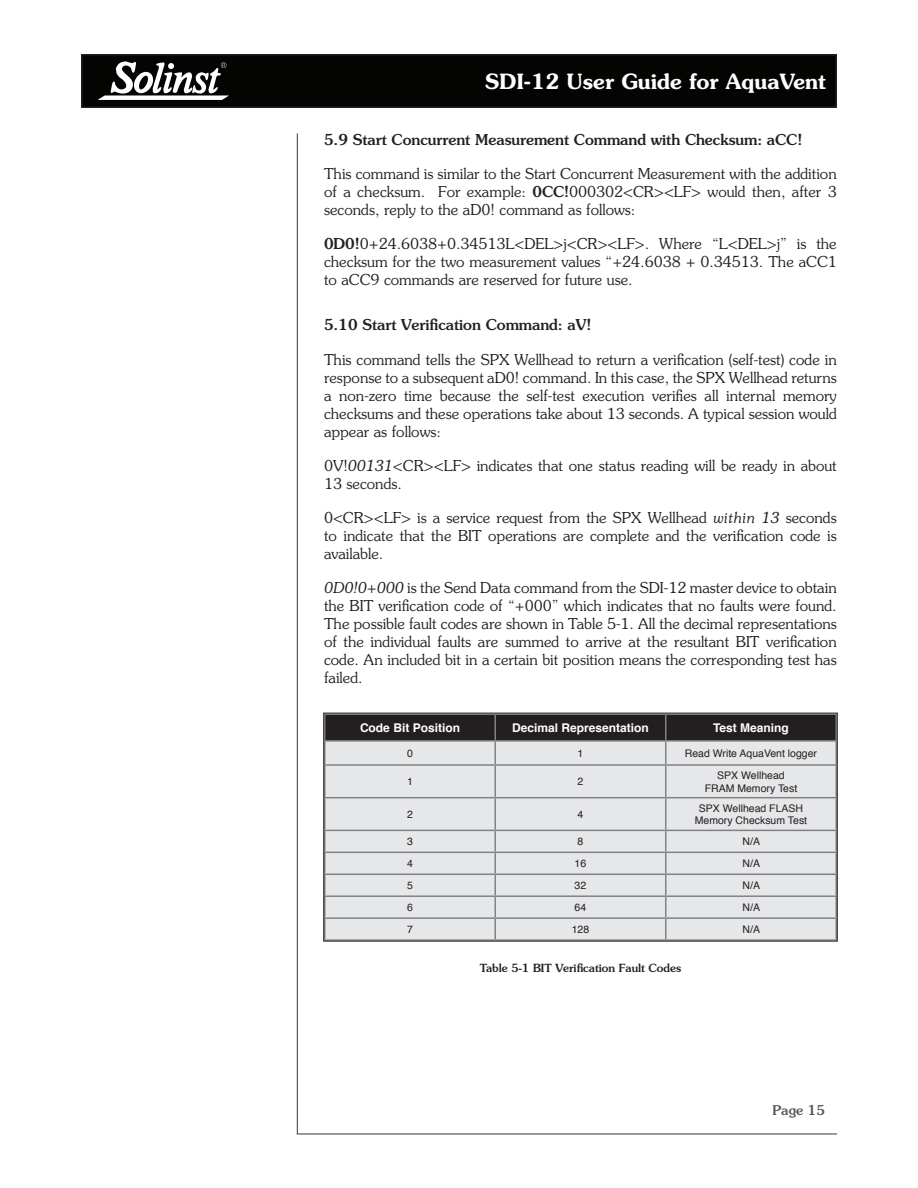
<style>
.page{position:relative;width:918px;height:1188px;background:#fff}
.page>*{position:absolute;margin:0;border:0;box-sizing:border-box;transform-origin:0 0}
.t1{font:600 21px "Souvenir Std";color:#fff}
.BODY_Text{font:300 15px/18px "Souvenir Std";color:#231f20;text-align:justify}
.BODY_Title_1_1{font:500 15px "Souvenir Std";color:#231f20}
.t2{font:500 13.5px "Souvenir Std";color:#57585a}
.Table_First_Column_T{font:700 12px "Helvetica";color:#fff}
.t3{font:500 11.25px "Souvenir Std";color:#231f20}
.Table_Text_7pt{font:10.5px/12.6px "Helvetica";color:#231f20;text-align:center}
.s1{font-weight:500}
.s2{font-style:italic}
</style>
<div class="page">
<div style="left:82px;top:55px;width:754px;height:52px;background:#040503"></div>
<div style="left:81px;top:54px;width:756px;height:54px;border:2px solid #231f20"></div>
<svg style="left:97px;top:61px;width:132px;height:39px"></svg>
<hr style="left:297px;top:134px;width:1px;height:1000px;background:#57585a">
<hr style="left:297px;top:1133px;width:540px;height:2px;background:#57585a">
<div style="left:326px;top:766px;width:510px;height:173px;background:#e6e7e9"></div>
<svg style="left:325px;top:715px;width:511px;height:49px;background:#7e7d7e"></svg>
<hr style="left:324px;top:764px;width:171px;height:2px;background:#808285">
<hr style="left:324px;top:766px;width:2px;height:31px;background:#808285">
<hr style="left:495px;top:764px;width:171px;height:2px;background:#808285">
<hr style="left:495px;top:766px;width:1px;height:31px;background:#808285">
<hr style="left:666px;top:764px;width:171px;height:2px;background:#808285">
<hr style="left:665px;top:766px;width:1px;height:31px;background:#808285">
<hr style="left:324px;top:797px;width:171px;height:1px;background:#808285">
<hr style="left:324px;top:798px;width:2px;height:32px;background:#808285">
<hr style="left:495px;top:797px;width:171px;height:1px;background:#808285">
<hr style="left:495px;top:798px;width:1px;height:32px;background:#808285">
<hr style="left:666px;top:797px;width:171px;height:1px;background:#808285">
<hr style="left:665px;top:798px;width:1px;height:32px;background:#808285">
<hr style="left:324px;top:830px;width:171px;height:1px;background:#808285">
<hr style="left:324px;top:831px;width:2px;height:21px;background:#808285">
<hr style="left:495px;top:830px;width:171px;height:1px;background:#808285">
<hr style="left:666px;top:830px;width:171px;height:1px;background:#808285">
<hr style="left:324px;top:852px;width:171px;height:1px;background:#808285">
<hr style="left:324px;top:853px;width:2px;height:21px;background:#808285">
<hr style="left:495px;top:852px;width:171px;height:1px;background:#808285">
<hr style="left:666px;top:852px;width:171px;height:1px;background:#808285">
<hr style="left:324px;top:874px;width:171px;height:1px;background:#808285">
<hr style="left:324px;top:875px;width:2px;height:20px;background:#808285">
<hr style="left:495px;top:874px;width:171px;height:1px;background:#808285">
<hr style="left:666px;top:874px;width:171px;height:1px;background:#808285">
<hr style="left:324px;top:895px;width:171px;height:2px;background:#808285">
<hr style="left:324px;top:897px;width:2px;height:20px;background:#808285">
<hr style="left:495px;top:895px;width:171px;height:2px;background:#808285">
<hr style="left:666px;top:895px;width:171px;height:2px;background:#808285">
<hr style="left:324px;top:917px;width:171px;height:2px;background:#808285">
<hr style="left:324px;top:919px;width:2px;height:20px;background:#808285">
<hr style="left:495px;top:917px;width:171px;height:2px;background:#808285">
<svg style="left:495px;top:831px;width:1px;height:108px"></svg>
<hr style="left:666px;top:917px;width:171px;height:2px;background:#808285">
<svg style="left:665px;top:831px;width:1px;height:108px"></svg>
<div style="left:323px;top:713px;width:515px;height:228px;border:1px solid #231f20"></div>
<h1 class="t1" style="left:485px;top:68px;width:342px">SDI-12 User Guide for AquaVent</h1>
<p class="BODY_Title_1_1" style="left:324px;top:130px;width:480px">5.9 Start Concurrent Measurement Command with Checksum: aCC!</p>
<p class="BODY_Text" style="left:324px;top:165px;width:514px">This command is similar to the Start Concurrent Measurement with the addition of a checksum. For example: <span class="s1">0CC!</span>000302&lt;CR&gt;&lt;LF&gt; would then, after 3 seconds, reply to the aD0! command as follows:</p>
<p class="BODY_Text" style="left:324px;top:235px;width:514px"><span class="s1">0D0!</span>0+24.6038+0.34513L&lt;DEL&gt;j&lt;CR&gt;&lt;LF&gt;. Where “L&lt;DEL&gt;j” is the checksum for the two measurement values “+24.6038 + 0.34513. The aCC1 to aCC9 commands are reserved for future use.</p>
<p class="BODY_Title_1_1" style="left:324px;top:316px;width:269px">5.10 Start Verification Command: aV!</p>
<p class="BODY_Text" style="left:324px;top:350px;width:514px">This command tells the SPX Wellhead to return a verification (self-test) code in response to a subsequent aD0! command. In this case, the SPX Wellhead returns a non-zero time because the self-test execution verifies all internal memory checksums and these operations take about 13 seconds. A typical session would appear as follows:</p>
<p class="BODY_Text" style="left:324px;top:456px;width:514px">0V!<span class="s2">00131</span>&lt;CR&gt;&lt;LF&gt; indicates that one status reading will be ready in about<br>13 seconds.</p>
<p class="BODY_Text" style="left:324px;top:509px;width:514px">0&lt;CR&gt;&lt;LF&gt; is a service request from the SPX Wellhead <span class="s2">within 13</span> seconds to indicate that the BIT operations are complete and the verification code is available.</p>
<p class="BODY_Text" style="left:324px;top:579px;width:514px"><span class="s2">0D0!0+000</span> is the Send Data command from the SDI-12 master device to obtain the BIT verification code of “+000” which indicates that no faults were found.<br>The possible fault codes are shown in Table 5-1. All the decimal representations of the individual faults are summed to arrive at the resultant BIT verification code. An included bit in a certain bit position means the corresponding test has failed.</p>
<p class="Table_First_Column_T" style="left:360px;top:720px;width:102px">Code Bit Position</p>
<p class="Table_First_Column_T" style="left:512px;top:720px;width:138px">Decimal Representation</p>
<p class="Table_First_Column_T" style="left:713px;top:720px;width:77px">Test Meaning</p>
<p class="Table_Text_7pt" style="left:407px;top:748px;width:7px">0</p>
<p class="Table_Text_7pt" style="left:578px;top:748px;width:7px">1</p>
<p class="Table_Text_7pt" style="left:685px;top:748px;width:134px">Read Write AquaVent logger</p>
<p class="Table_Text_7pt" style="left:407px;top:776px;width:7px">1</p>
<p class="Table_Text_7pt" style="left:578px;top:776px;width:7px">2</p>
<p class="Table_Text_7pt" style="left:705px;top:770px;width:94px">SPX Wellhead<br>FRAM Memory Test</p>
<p class="Table_Text_7pt" style="left:407px;top:809px;width:7px">2</p>
<p class="Table_Text_7pt" style="left:578px;top:809px;width:7px">4</p>
<p class="Table_Text_7pt" style="left:695px;top:802px;width:114px">SPX Wellhead FLASH<br>Memory Checksum Test</p>
<p class="Table_Text_7pt" style="left:407px;top:836px;width:7px">3</p>
<p class="Table_Text_7pt" style="left:578px;top:836px;width:7px">8</p>
<p class="Table_Text_7pt" style="left:743px;top:836px;width:19px">N/A</p>
<p class="Table_Text_7pt" style="left:407px;top:858px;width:7px">4</p>
<p class="Table_Text_7pt" style="left:575px;top:858px;width:13px">16</p>
<p class="Table_Text_7pt" style="left:743px;top:858px;width:19px">N/A</p>
<p class="Table_Text_7pt" style="left:407px;top:880px;width:7px">5</p>
<p class="Table_Text_7pt" style="left:575px;top:880px;width:13px">32</p>
<p class="Table_Text_7pt" style="left:743px;top:880px;width:19px">N/A</p>
<p class="Table_Text_7pt" style="left:407px;top:902px;width:7px">6</p>
<p class="Table_Text_7pt" style="left:575px;top:902px;width:13px">64</p>
<p class="Table_Text_7pt" style="left:743px;top:902px;width:19px">N/A</p>
<p class="Table_Text_7pt" style="left:407px;top:924px;width:7px">7</p>
<p class="Table_Text_7pt" style="left:572px;top:924px;width:19px">128</p>
<p class="Table_Text_7pt" style="left:743px;top:924px;width:19px">N/A</p>
<p class="t3" style="left:480px;top:961px;width:203px">Table 5-1 BIT Verification Fault Codes</p>
<p class="t2" style="left:772px;top:1102px;width:54px">Page 15</p>
</div>
